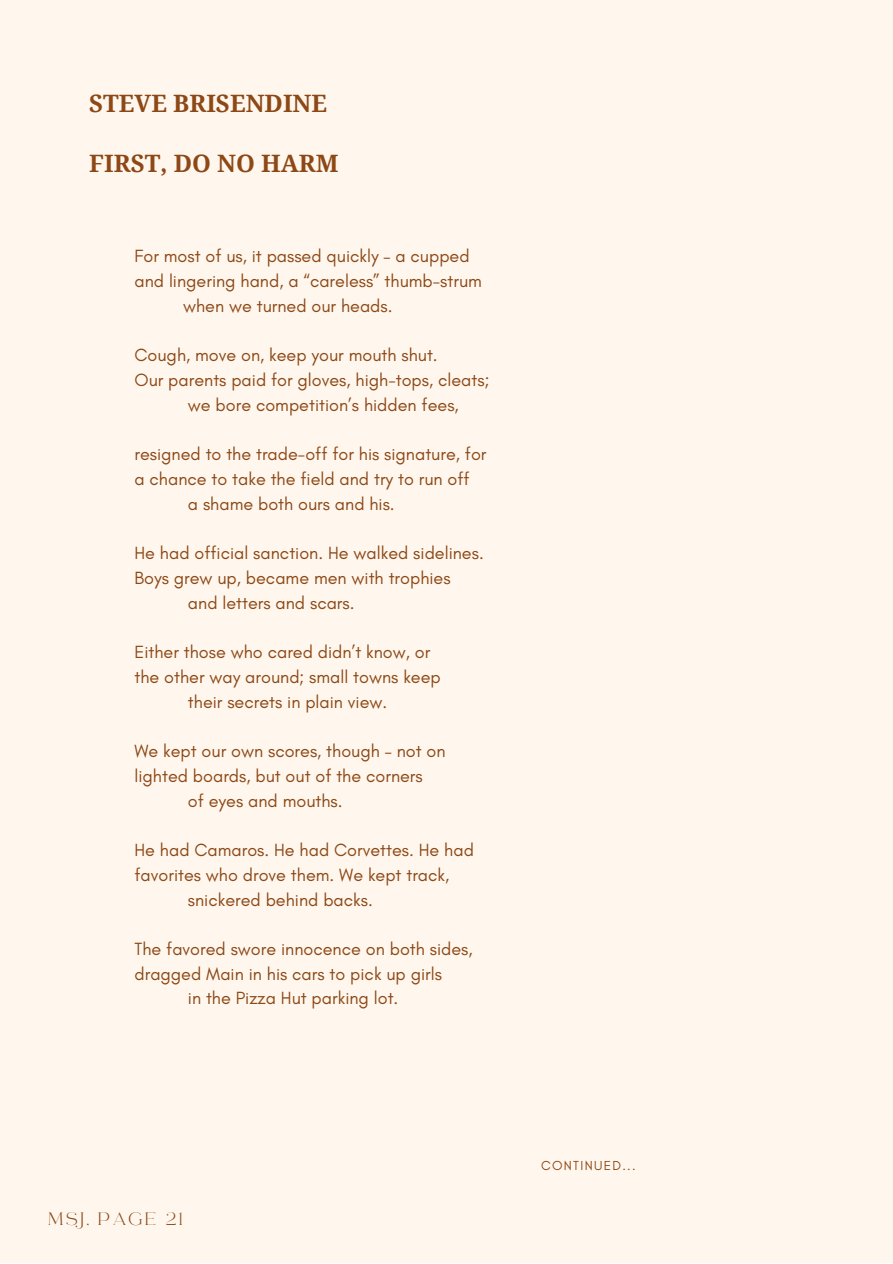
<style>
.page{position:relative;width:893px;height:1264px;background:#fff}
.page>*{position:absolute;margin:0;border:0;box-sizing:border-box;transform-origin:0 0}
.t1{font:700 24px "Noto Serif";color:#8d4816}
.t2{font:18px/24.8px "Glacial Indifference";color:#8d4816;text-align:center}
.t3{font:17.85px "RTL Ansam Ansam";letter-spacing:.1em;color:#8d4816}
.t4{font:13.35px "Glacial Indifference";letter-spacing:.1em;color:#8d4816}
</style>
<div class="page">
<div style="left:0;top:0;width:892px;height:1262px;background:#fff7ee"></div>
<h1 class="t1" style="left:89px;top:86px;width:239px">STEVE BRISENDINE</h1>
<h1 class="t1" style="left:89px;top:147px;width:251px">FIRST, DO NO HARM</h1>
<p class="t2" style="left:134px;top:243px;width:336px">For most of us, it passed quickly – a cupped</p>
<p class="t2" style="left:134px;top:268px;width:349px">and lingering hand, a “careless” thumb-strum</p>
<p class="t2" style="left:183px;top:293px;width:211px">when we turned our heads.</p>
<p class="t2" style="left:134px;top:342px;width:305px">Cough, move on, keep your mouth shut.</p>
<p class="t2" style="left:134px;top:367px;width:356px">Our parents paid for gloves, high-tops, cleats;</p>
<p class="t2" style="left:188px;top:392px;width:272px">we bore competition’s hidden fees,</p>
<p class="t2" style="left:134px;top:441px;width:353px">resigned to the trade-off for his signature, for</p>
<p class="t2" style="left:134px;top:466px;width:337px">a chance to take the field and try to run off</p>
<p class="t2" style="left:188px;top:491px;width:208px">a shame both ours and his.</p>
<p class="t2" style="left:134px;top:540px;width:351px">He had official sanction. He walked sidelines.</p>
<p class="t2" style="left:134px;top:565px;width:317px">Boys grew up, became men with trophies</p>
<p class="t2" style="left:188px;top:590px;width:168px">and letters and scars.</p>
<p class="t2" style="left:134px;top:639px;width:308px">Either those who cared didn’t know, or the other way around; small towns keep their secrets in plain view.</p>
<p class="t2" style="left:134px;top:738px;width:312px">We kept our own scores, though – not on</p>
<p class="t2" style="left:134px;top:763px;width:290px">lighted boards, but out of the corners</p>
<p class="t2" style="left:188px;top:787px;width:156px">of eyes and mouths.</p>
<p class="t2" style="left:134px;top:837px;width:341px">He had Camaros. He had Corvettes. He had</p>
<p class="t2" style="left:134px;top:862px;width:316px">favorites who drove them. We kept track,</p>
<p class="t2" style="left:188px;top:886px;width:186px">snickered behind backs.</p>
<p class="t2" style="left:134px;top:936px;width:339px">The favored swore innocence on both sides,</p>
<p class="t2" style="left:134px;top:961px;width:309px">dragged Main in his cars to pick up girls</p>
<p class="t2" style="left:188px;top:985px;width:212px">in the Pizza Hut parking lot.</p>
<p class="t3" style="left:49px;top:1207px;width:136px">MSJ, PAGE 21</p>
<p class="t4" style="left:541px;top:1156px;width:96px">CONTINUED...</p>
</div>
